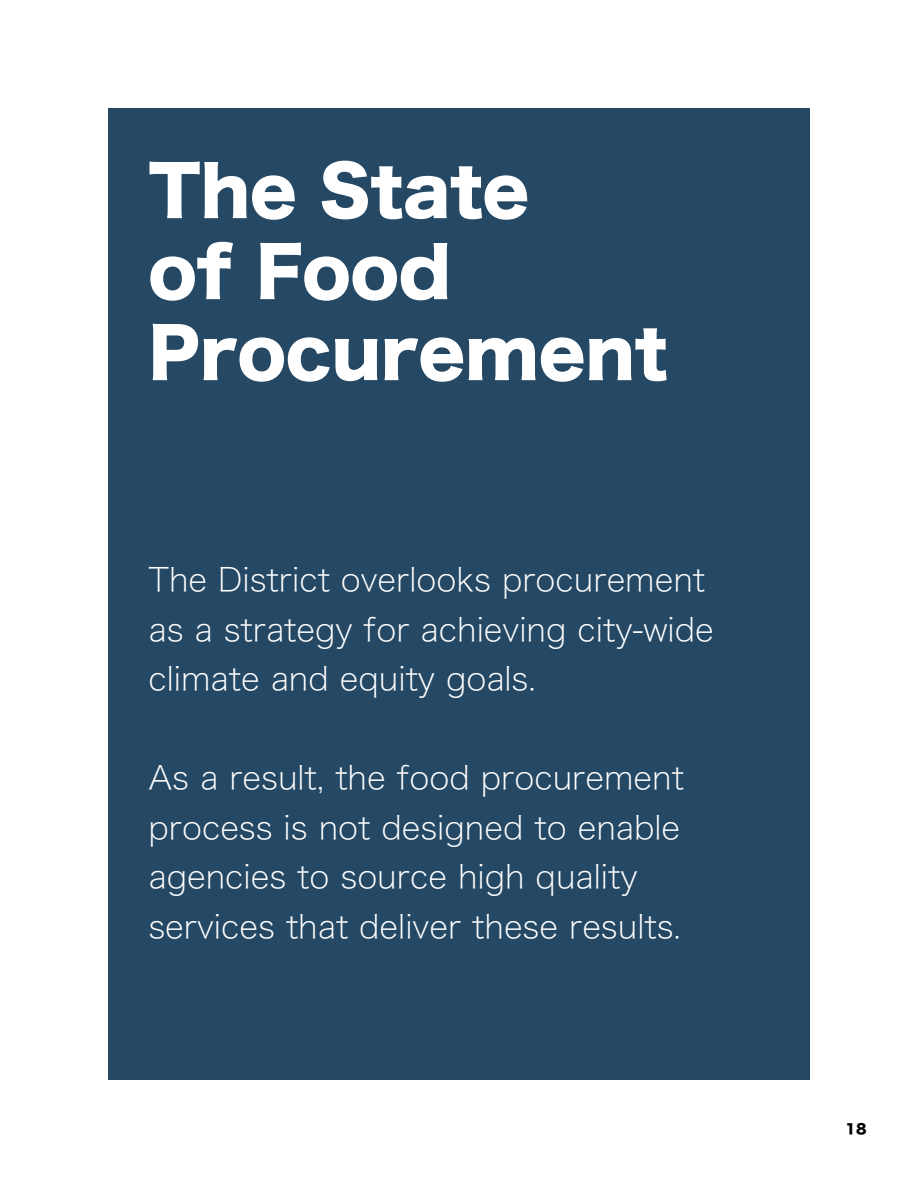
<style>
.page{position:relative;width:918px;height:1188px;background:#fff}
.page>*{position:absolute;margin:0;border:0;box-sizing:border-box;transform-origin:0 0}
.t1{font:67.5px/81px "Hiragino Sans W8";color:#fff}
.t2{font:33px/49.5px "Hiragino Sans W1";color:#fff}
.t3{font:13.5px "Hiragino Sans W8";color:#000}
</style>
<div class="page">
<div style="left:108px;top:108px;width:702px;height:972px;background:#254864"></div>
<h1 class="t1" style="left:148px;top:152px;width:520px">The State<br>of Food<br>Procurement</h1>
<p class="t2" style="left:148px;top:552px;width:567px">The District overlooks procurement as a strategy for achieving city-wide climate and equity goals.</p>
<p class="t2" style="left:148px;top:750px;width:537px">As a result, the food procurement process is not designed to enable agencies to source high quality services that deliver these results.</p>
<p class="t3" style="left:846px;top:1121px;width:22px">18</p>
</div>
